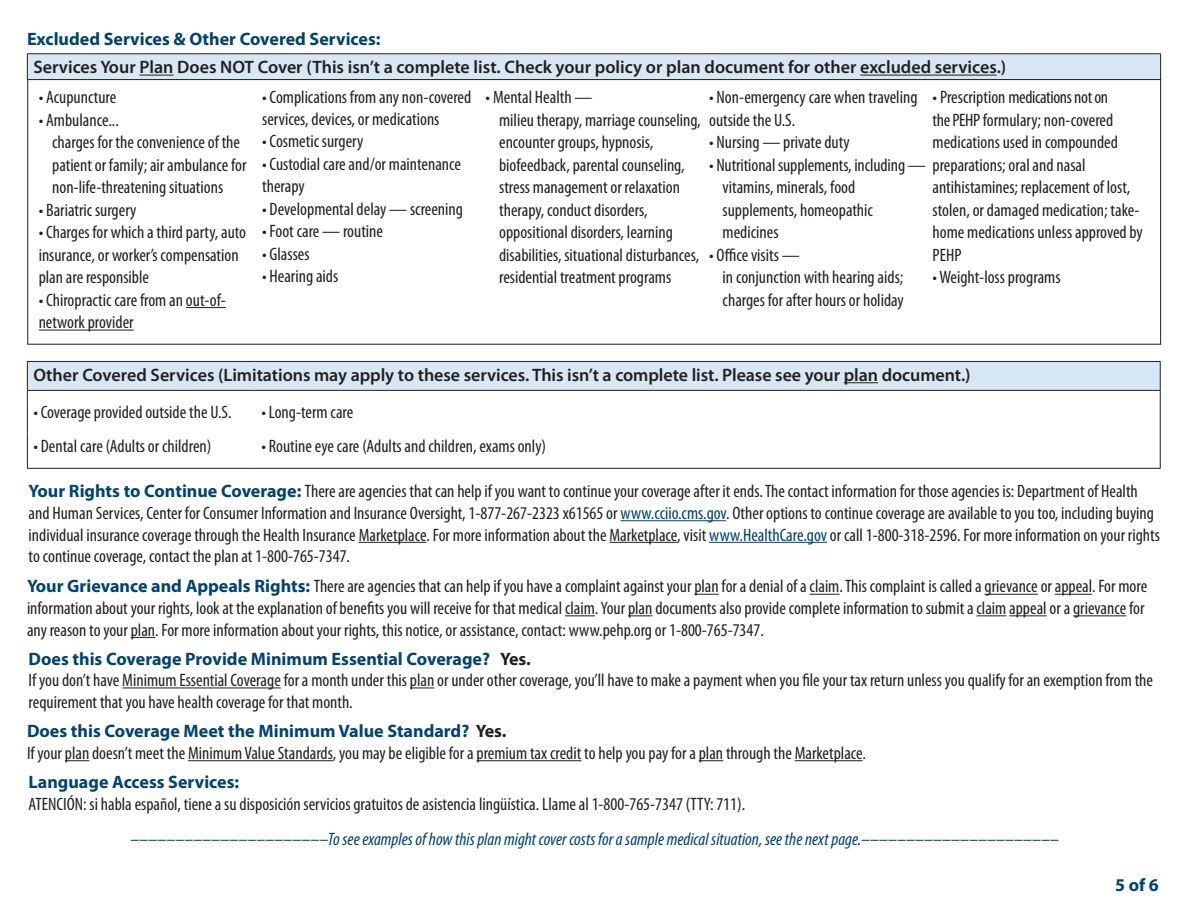
<style>
.page{position:relative;width:1188px;height:918px;background:#fff}
.page>*{position:absolute;margin:0;border:0;box-sizing:border-box;transform-origin:0 0}
.Text{font:condensed 18px/22.5px "Myriad Pro";color:#231f20}
.t1{font:600 18px "Myriad Pro";letter-spacing:-.005em;color:#231f20}
.t2{font:700 18px "Myriad Pro";color:#004270}
.t3{font:italic condensed 18px "Myriad Pro";color:#004270}
.s1{font-weight:700;font-stretch:normal;color:#004270}
.s2{color:#004270}
.s3{color:#231f20}
</style>
<div class="page">
<div style="left:27px;top:361px;width:1133px;height:29px;background:#d8e7f4"></div>
<hr style="left:27px;top:390px;width:228px;height:1px;background:#231f20">
<hr style="left:255px;top:390px;width:906px;height:1px;background:#231f20">
<hr style="left:27px;top:361px;width:228px;height:1px;background:#231f20">
<svg style="left:27px;top:362px;width:1px;height:28px"></svg>
<hr style="left:255px;top:361px;width:906px;height:1px;background:#231f20">
<svg style="left:1160px;top:362px;width:1px;height:28px"></svg>
<hr style="left:27px;top:391px;width:1px;height:41px;background:#231f20">
<hr style="left:1160px;top:391px;width:1px;height:41px;background:#231f20">
<hr style="left:27px;top:432px;width:1px;height:36px;background:#231f20">
<hr style="left:1160px;top:432px;width:1px;height:36px;background:#231f20">
<hr style="left:27px;top:468px;width:228px;height:1px;background:#231f20">
<hr style="left:255px;top:468px;width:906px;height:1px;background:#231f20">
<hr style="left:844px;top:382px;width:34px;height:1px;background:#231f20">
<hr style="left:620px;top:520px;width:106px;height:1px;background:#004270">
<hr style="left:359px;top:542px;width:68px;height:1px;background:#231f20">
<hr style="left:609px;top:542px;width:68px;height:1px;background:#231f20">
<hr style="left:709px;top:542px;width:118px;height:1px;background:#004270">
<svg style="left:694px;top:594px;width:25px;height:1px"></svg>
<svg style="left:810px;top:594px;width:29px;height:1px"></svg>
<hr style="left:985px;top:594px;width:53px;height:1px;background:#231f20">
<hr style="left:1055px;top:594px;width:37px;height:1px;background:#231f20">
<hr style="left:565px;top:615px;width:30px;height:1px;background:#231f20">
<svg style="left:628px;top:615px;width:25px;height:1px"></svg>
<svg style="left:977px;top:615px;width:29px;height:1px"></svg>
<hr style="left:1009px;top:615px;width:38px;height:1px;background:#231f20">
<hr style="left:1073px;top:615px;width:53px;height:1px;background:#231f20">
<svg style="left:131px;top:637px;width:24px;height:1px"></svg>
<hr style="left:122px;top:687px;width:159px;height:1px;background:#231f20">
<svg style="left:410px;top:687px;width:24px;height:1px"></svg>
<svg style="left:65px;top:760px;width:24px;height:1px"></svg>
<hr style="left:188px;top:760px;width:145px;height:1px;background:#231f20">
<hr style="left:477px;top:760px;width:104px;height:1px;background:#231f20">
<svg style="left:699px;top:760px;width:24px;height:1px"></svg>
<hr style="left:795px;top:760px;width:68px;height:1px;background:#231f20">
<div style="left:27px;top:54px;width:1134px;height:25px;background:#d8e7f4"></div>
<hr style="left:27px;top:53px;width:1134px;height:1px;background:#231f20">
<svg style="left:27px;top:54px;width:1px;height:25px"></svg>
<svg style="left:1160px;top:54px;width:1px;height:25px"></svg>
<hr style="left:140px;top:75px;width:34px;height:1px;background:#231f20">
<hr style="left:860px;top:75px;width:137px;height:1px;background:#231f20">
<hr style="left:186px;top:307px;width:40px;height:1px;background:#231f20">
<hr style="left:39px;top:330px;width:95px;height:1px;background:#231f20">
<p class="t2" style="left:27px;top:27px;width:355px">Excluded Services &amp; Other Covered Services:</p>
<p class="t1" style="left:33px;top:56px;width:975px">Services Your Plan Does NOT Cover (This isn’t a complete list. Check your policy or plan document for other excluded services.)</p>
<p class="Text" style="left:39px;top:86px;width:79px">• Acupuncture</p>
<p class="Text" style="left:39px;top:108px;width:82px">• Ambulance...</p>
<p class="Text" style="left:52px;top:131px;width:196px">charges for the convenience of the patient or family; air ambulance for non-life-threatening situations</p>
<p class="Text" style="left:39px;top:198px;width:99px">• Bariatric surgery</p>
<p class="Text" style="left:39px;top:221px;width:209px">• Charges for which a third party, auto insurance, or worker’s compensation plan are responsible</p>
<p class="Text" style="left:39px;top:288px;width:189px">• Chiropractic care from an out-of&shy;network provider</p>
<p class="Text" style="left:262px;top:86px;width:211px;line-height:21.6px">• Complications from any non-covered services, devices, or medications</p>
<p class="Text" style="left:262px;top:130px;width:103px">• Cosmetic surgery</p>
<p class="Text" style="left:262px;top:152px;width:200px">• Custodial care and/or maintenance therapy</p>
<p class="Text" style="left:262px;top:197px;width:202px">• Developmental delay — screening</p>
<p class="Text" style="left:262px;top:220px;width:122px">• Foot care — routine</p>
<p class="Text" style="left:262px;top:242px;width:49px">• Glasses</p>
<p class="Text" style="left:262px;top:265px;width:78px">• Hearing aids</p>
<p class="Text" style="left:486px;top:86px;width:108px">• Mental Health —</p>
<p class="Text" style="left:499px;top:108px;width:203px">milieu therapy, marriage counseling, encounter groups, hypnosis, biofeedback, parental counseling, stress management or relaxation therapy, conduct disorders, oppositional disorders, learning disabilities, situational disturbances, residential treatment programs</p>
<p class="Text" style="left:709px;top:86px;width:210px">• Non-emergency care when traveling outside the U.S.</p>
<p class="Text" style="left:709px;top:131px;width:142px">• Nursing — private duty</p>
<p class="Text" style="left:709px;top:153px;width:378px">• Nutritional supplements, including — preparations; oral and nasal</p>
<p class="Text" style="left:723px;top:176px;width:152px">vitamins, minerals, food supplements, homeopathic medicines</p>
<p class="Text" style="left:709px;top:243px;width:92px">• Office visits —</p>
<p class="Text" style="left:723px;top:266px;width:183px">in conjunction with hearing aids; charges for after hours or holiday</p>
<p class="Text" style="left:933px;top:86px;width:187px">• Prescription medications not on the PEHP formulary; non-covered medications used in compounded</p>
<p class="Text" style="left:933px;top:176px;width:212px">antihistamines; replacement of lost, stolen, or damaged medication; take&shy;home medications unless approved by<br>PEHP</p>
<p class="Text" style="left:933px;top:266px;width:130px">• Weight-loss programs</p>
<p class="t1" style="left:33px;top:363px;width:939px">Other Covered Services (Limitations may apply to these services. This isn’t a complete list. Please see your plan document.)</p>
<p class="Text" style="left:33px;top:401px;width:200px">• Coverage provided outside the U.S.</p>
<p class="Text" style="left:261px;top:401px;width:93px">• Long-term care</p>
<p class="Text" style="left:33px;top:434px;width:180px">• Dental care (Adults or children)</p>
<p class="Text" style="left:261px;top:434px;width:286px">• Routine eye care (Adults and children, exams only)</p>
<p class="Text" style="left:29px;top:480px;width:1133px;line-height:21.6px"><span class="s1">Your Rights to Continue Coverage:</span> There are agencies that can help if you want to continue your coverage after it ends. The contact information for those agencies is: Department of Health and Human Services, Center for Consumer Information and Insurance Oversight, 1-877-267-2323 x61565 or <span class="s2">www.cciio.cms.gov</span>. Other options to continue coverage are available to you too, including buying individual insurance coverage through the Health Insurance Marketplace. For more information about the Marketplace, visit <span class="s2">www.HealthCare.gov</span> or call 1-800-318-2596. For more information on your rights to continue coverage, contact the plan at 1-800-765-7347.</p>
<p class="Text" style="left:27px;top:575px;width:1122px;line-height:21.6px"><span class="s1">Your Grievance and Appeals Rights:</span> There are agencies that can help if you have a complaint against your plan for a denial of a claim. This complaint is called a grievance or appeal. For more information about your rights, look at the explanation of benefits you will receive for that medical claim. Your plan documents also provide complete information to submit a claim appeal or a grievance for any reason to your plan. For more information about your rights, this notice, or assistance, contact: www.pehp.org or 1-800-765-7347.</p>
<p class="t2" style="left:29px;top:647px;width:504px">Does this Coverage Provide Minimum Essential Coverage? <span class="s3">Yes.</span></p>
<p class="Text" style="left:29px;top:669px;width:1126px;line-height:21.6px">If you don’t have Minimum Essential Coverage for a month under this plan or under other coverage, you’ll have to make a payment when you file your tax return unless you qualify for an exemption from the requirement that you have health coverage for that month.</p>
<p class="t2" style="left:27px;top:720px;width:481px">Does this Coverage Meet the Minimum Value Standard? <span class="s3">Yes.</span></p>
<p class="Text" style="left:27px;top:742px;width:841px">If your plan doesn’t meet the Minimum Value Standards, you may be eligible for a premium tax credit to help you pay for a plan through the Marketplace.</p>
<p class="t2" style="left:29px;top:771px;width:212px">Language Access Services:</p>
<p class="Text" style="left:29px;top:793px;width:718px">ATENCIÓN: si habla español, tiene a su disposición servicios gratuitos de asistencia lingüística. Llame al 1-800-765-7347 (TTY: 711).</p>
<p class="t3" style="left:130px;top:828px;width:930px">––––––––––––––––––––––To see examples of how this plan might cover costs for a sample medical situation, see the next page.––––––––––––––––––––––</p>
<p class="t2" style="left:1115px;top:873px;width:45px">5 of 6</p>
</div>
